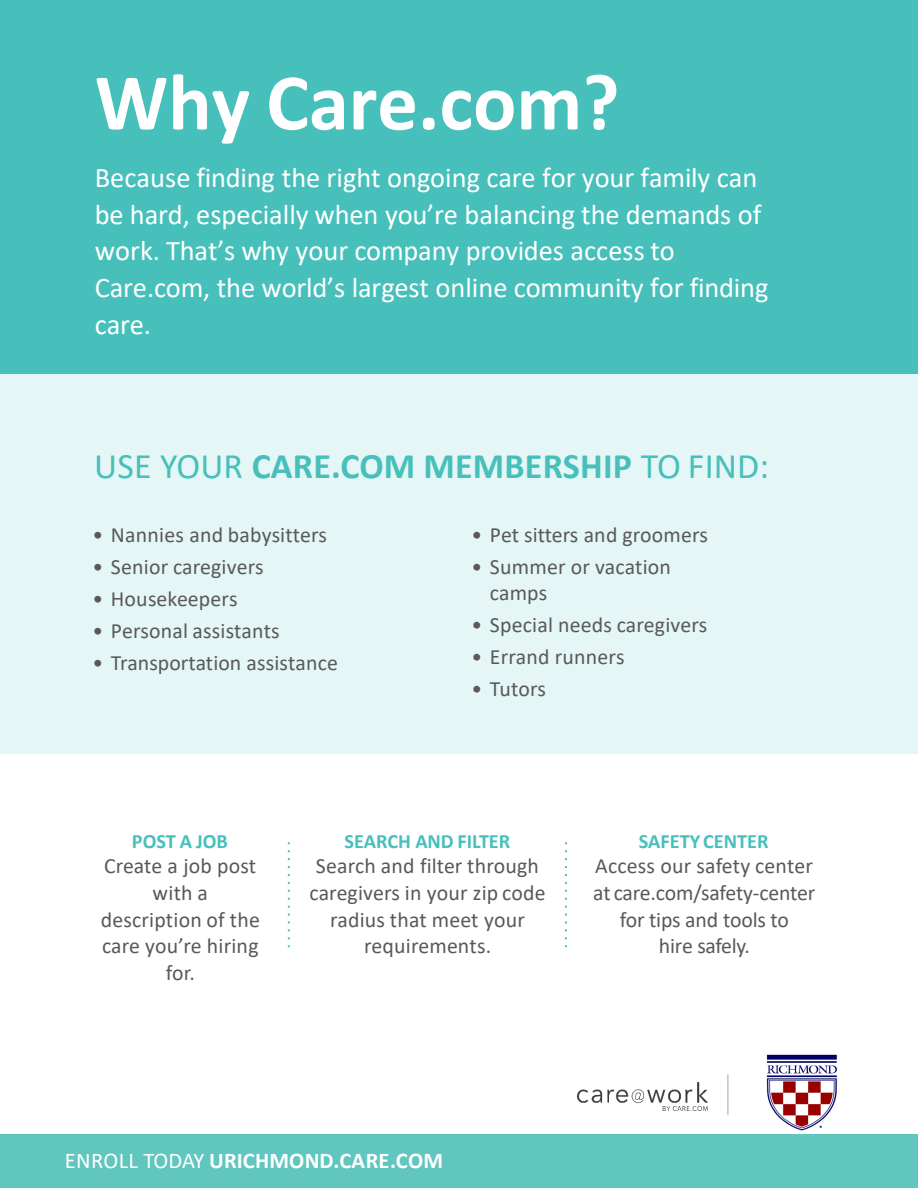
<style>
.page{position:relative;width:918px;height:1188px;background:#fff}
.page>*{position:absolute;margin:0;border:0;box-sizing:border-box;transform-origin:0 0}
.t1{font:700 81px "Calibri";color:#fff}
.t2{font:700 36px "Calibri";letter-spacing:.005em;color:#47c0bb}
.t3{font:28.5px/36.6px "Calibri";letter-spacing:-.005em;color:#fff}
.t4{font:700 22.5px "Calibri";letter-spacing:.01em;color:#fff}
.t5{font:21.75px/26.7px "Calibri";letter-spacing:.005em;color:#595959;text-align:center}
.t6{font:700 20.4px "Calibri";letter-spacing:-.005em;color:#47c0bb}
.s1{font-weight:400}
</style>
<div class="page">
<div style="left:0;top:374px;width:918px;height:380px;background:#e4f6f5"></div>
<div style="left:0;top:0;width:918px;height:374px;background:#47c0bb"></div>
<svg style="left:288px;top:842px;width:2px;height:105px"></svg>
<svg style="left:565px;top:842px;width:2px;height:105px"></svg>
<div style="left:0;top:1134px;width:918px;height:54px;background:#61c6c0"></div>
<hr style="left:728px;top:1074px;width:1px;height:41px;background:#a6a6a6">
<img style="left:576px;top:1082px;width:132px;height:29px">
<img style="left:766px;top:1054px;width:72px;height:77px">
<h1 class="t1" style="left:95px;top:45px;width:526px">Why Care.com?</h1>
<h3 class="t3" style="left:95px;top:159px;width:675px">Because finding the right ongoing care for your family can be hard, especially when you’re balancing the demands of work. That’s why your company provides access to Care.com, the world’s largest online community for finding care.</h3>
<h2 class="t2" style="left:94px;top:440px;width:677px"><span class="s1">USE YOUR</span> CARE.COM MEMBERSHIP <span class="s1">TO FIND:</span></h2>
<p class="t5" style="left:92px;top:520px;width:236px">• Nannies and babysitters</p>
<p class="t5" style="left:92px;top:552px;width:173px">• Senior caregivers</p>
<p class="t5" style="left:92px;top:585px;width:147px">• Housekeepers</p>
<p class="t5" style="left:92px;top:617px;width:189px">• Personal assistants</p>
<p class="t5" style="left:92px;top:649px;width:247px">• Transportation assistance</p>
<p class="t5" style="left:471px;top:520px;width:238px">• Pet sitters and groomers</p>
<p class="t5" style="left:490px;top:553px;width:183px;line-height:26.1px;text-align:left;text-indent:-19px">• Summer or vacation camps</p>
<p class="t5" style="left:471px;top:611px;width:238px">• Special needs caregivers</p>
<p class="t5" style="left:471px;top:643px;width:155px">• Errand runners</p>
<p class="t5" style="left:471px;top:675px;width:76px">• Tutors</p>
<p class="t6" style="left:132px;top:827px;width:97px">POST A JOB</p>
<p class="t5" style="left:101px;top:852px;width:161px">Create a job post with a description of the care you’re hiring for.</p>
<p class="t6" style="left:345px;top:827px;width:167px">SEARCH AND FILTER</p>
<p class="t5" style="left:309px;top:852px;width:238px">Search and filter through caregivers in your zip code radius that meet your requirements.</p>
<p class="t6" style="left:639px;top:827px;width:131px">SAFETY CENTER</p>
<p class="t5" style="left:593px;top:852px;width:224px">Access our safety center at care.com/safety-center for tips and tools to<br>hire safely.</p>
<p class="t4" style="left:65px;top:1145px;width:380px"><span class="s1">ENROLL TODAY</span> URICHMOND.CARE.COM</p>
</div>
